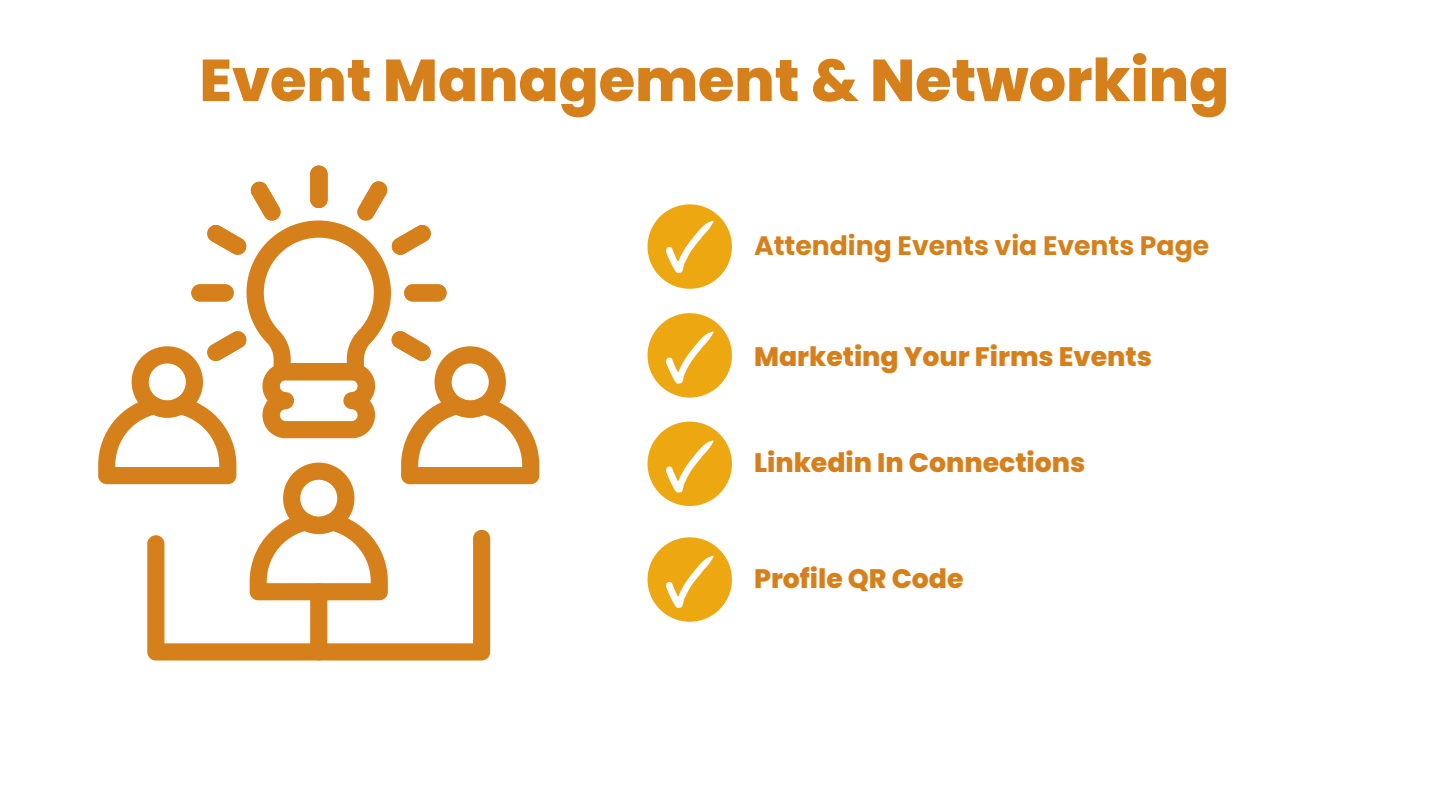
<style>
.page{position:relative;width:1440px;height:810px;background:#fff}
.page>*{position:absolute;margin:0;border:0;box-sizing:border-box;transform-origin:0 0}
.t1{font:800 59px "Poppins";color:#d6801c}
.t2{font:800 26.7px "Poppins";color:#d6801c}
.t3{font:700 26.7px "Poppins";color:#d6801c}
</style>
<div class="page">
<div style="left:648px;top:204px;width:84px;height:85px;background:#eda711;border-radius:50%"></div>
<div style="left:648px;top:313px;width:84px;height:85px;background:#eda711;border-radius:50%"></div>
<div style="left:648px;top:422px;width:84px;height:84px;background:#eda711;border-radius:50%"></div>
<div style="left:648px;top:537px;width:84px;height:85px;background:#eda711;border-radius:50%"></div>
<svg style="left:666px;top:221px;width:48px;height:52px"></svg>
<svg style="left:666px;top:331px;width:48px;height:53px"></svg>
<svg style="left:666px;top:440px;width:48px;height:53px"></svg>
<svg style="left:666px;top:556px;width:48px;height:52px"></svg>
<svg style="left:98px;top:166px;width:441px;height:495px"></svg>
<h1 class="t1" style="left:199px;top:39px;width:1031px">Event Management &amp; Networking</h1>
<p class="t3" style="left:754px;top:227px;width:457px">Attending Events via Events Page</p>
<p class="t2" style="left:754px;top:338px;width:399px">Marketing Your Firms Events</p>
<p class="t2" style="left:754px;top:444px;width:333px">Linkedin In Connections</p>
<p class="t2" style="left:754px;top:560px;width:211px">Profile QR Code</p>
</div>
